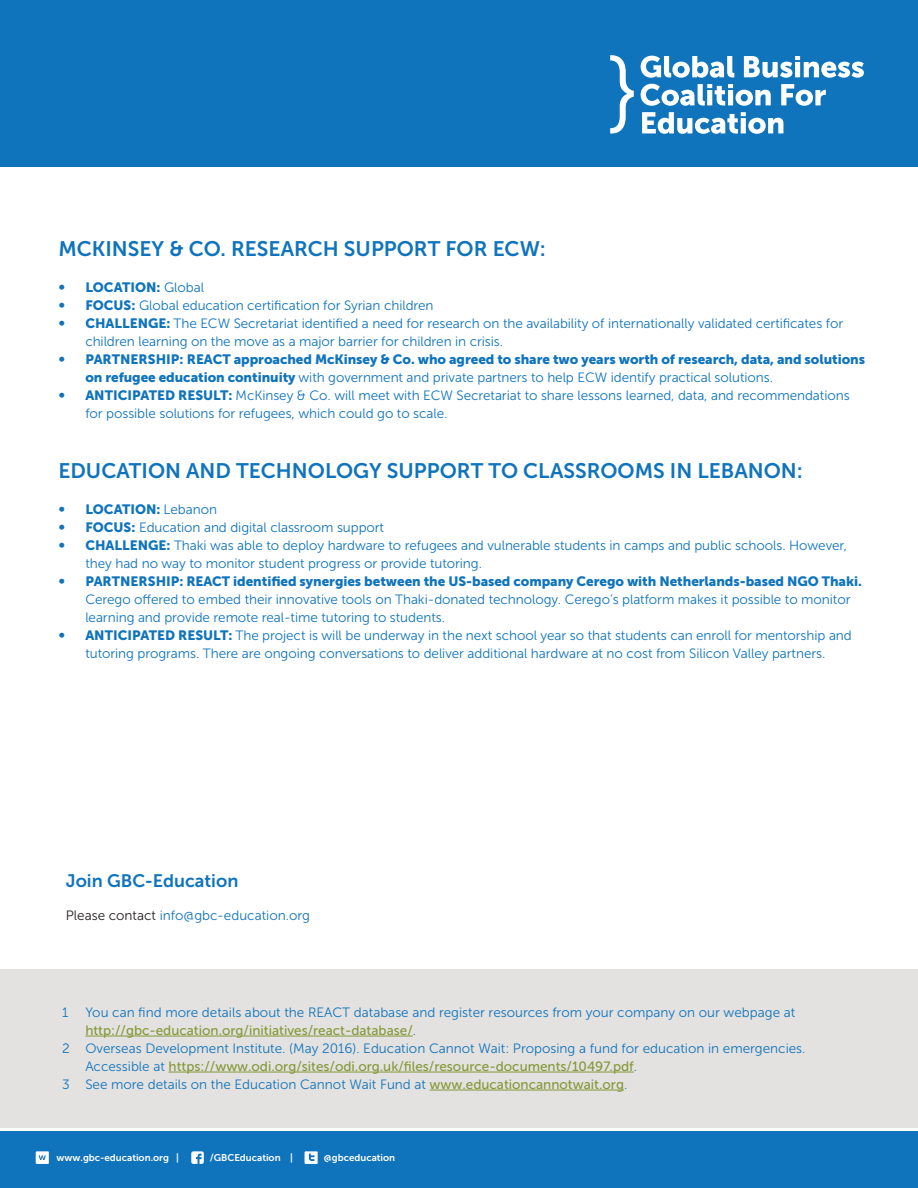
<style>
.page{position:relative;width:918px;height:1188px;background:#fff}
.page>*{position:absolute;margin:0;border:0;box-sizing:border-box;transform-origin:0 0}
.t1{font:21px "Museo Sans 700";color:#1074bc}
.t2{font:18px "Museo Sans 700";color:#1074bc}
.t3{font:13.5px/18px "Museo Sans 300";letter-spacing:-.005em;color:#1074bc}
.t4{font:13.5px "Museo Sans 900";letter-spacing:-.005em;color:#1074bc}
.t5{font:13.5px "Museo Sans 500";color:#84983a}
.t6{font:9.75px "Museo Sans 700";color:#fff}
.s1{font-family:"Museo Sans 300"}
.s2{font-family:"Museo Sans 900"}
.s3{color:#231f20}
.s4{font-family:"Museo Sans 300";color:#1074bc}
.s5{font-family:"Museo Sans 500";color:#84983a}
</style>
<div class="page">
<div style="left:0;top:969px;width:918px;height:159px;background:#e4e2e0"></div>
<div style="left:0;top:1132px;width:918px;height:56px;background:#1074bc"></div>
<div style="left:0;top:0;width:918px;height:166px;background:#1074bc"></div>
<svg style="left:641px;top:56px;width:93px;height:22px"></svg>
<svg style="left:744px;top:56px;width:120px;height:22px"></svg>
<svg style="left:641px;top:84px;width:130px;height:22px"></svg>
<svg style="left:781px;top:84px;width:45px;height:22px"></svg>
<svg style="left:642px;top:112px;width:141px;height:22px"></svg>
<svg style="left:610px;top:55px;width:24px;height:79px"></svg>
<hr style="left:85px;top:1036px;width:328px;height:1px;background:#84983a">
<hr style="left:169px;top:1072px;width:465px;height:1px;background:#84983a">
<hr style="left:430px;top:1090px;width:194px;height:1px;background:#84983a">
<svg style="left:191px;top:1151px;width:13px;height:13px"></svg>
<svg style="left:305px;top:1151px;width:13px;height:13px"></svg>
<svg style="left:36px;top:1151px;width:13px;height:13px"></svg>
<h1 class="t1" style="left:58px;top:237px;width:489px">MCKINSEY &amp; CO. RESEARCH SUPPORT FOR ECW:</h1>
<p class="t4" style="left:58px;top:279px;width:147px">• LOCATION: <span class="s1">Global</span></p>
<p class="t3" style="left:58px;top:296px;width:377px"><span class="s2">• FOCUS:</span> Global education certification for Syrian children</p>
<p class="t3" style="left:85px;top:314px;width:759px;text-indent:-27px"><span class="s2">• CHALLENGE:</span> The ECW Secretariat identified a need for research on the availability of internationally validated certificates for children learning on the move as a major barrier for children in crisis.</p>
<p class="t4" style="left:58px;top:351px;width:808px">• PARTNERSHIP: REACT approached McKinsey &amp; Co. who agreed to share two years worth of research, data, and solutions</p>
<p class="t3" style="left:85px;top:368px;width:689px"><span class="s2">on refugee education continuity</span> with government and private partners to help ECW identify practical solutions.</p>
<p class="t3" style="left:85px;top:386px;width:766px;text-indent:-27px"><span class="s2">• ANTICIPATED RESULT:</span> McKinsey &amp; Co. will meet with ECW Secretariat to share lessons learned, data, and recommendations for possible solutions for refugees, which could go to scale.</p>
<h1 class="t1" style="left:58px;top:459px;width:746px">EDUCATION AND TECHNOLOGY SUPPORT TO CLASSROOMS IN LEBANON:</h1>
<p class="t4" style="left:58px;top:501px;width:160px">• LOCATION: <span class="s1">Lebanon</span></p>
<p class="t3" style="left:58px;top:518px;width:327px"><span class="s2">• FOCUS:</span> Education and digital classroom support</p>
<p class="t3" style="left:85px;top:536px;width:763px;text-indent:-27px"><span class="s2">• CHALLENGE:</span> Thaki was able to deploy hardware to refugees and vulnerable students in camps and public schools. However, they had no way to monitor student progress or provide tutoring.</p>
<p class="t4" style="left:58px;top:573px;width:805px">• PARTNERSHIP: REACT identified synergies between the US-based company Cerego with Netherlands-based NGO Thaki.</p>
<p class="t3" style="left:85px;top:590px;width:767px">Cerego offered to embed their innovative tools on Thaki-donated technology. Cerego’s platform makes it possible to monitor learning and provide remote real-time tutoring to students.</p>
<p class="t3" style="left:58px;top:626px;width:795px;text-align:center"><span class="s2">• ANTICIPATED RESULT:</span> The project is will be underway in the next school year so that students can enroll for mentorship and tutoring programs. There are ongoing conversations to deliver additional hardware at no cost from Silicon Valley partners.</p>
<h2 class="t2" style="left:66px;top:871px;width:174px">Join GBC-Education</h2>
<p class="t3" style="left:66px;top:906px;width:246px"><span class="s3">Please contact</span> info@gbc-education.org</p>
<p class="t3" style="left:62px;top:1003px;width:8px">1</p>
<p class="t3" style="left:62px;top:1039px;width:9px">2</p>
<p class="t3" style="left:62px;top:1075px;width:9px">3</p>
<p class="t3" style="left:85px;top:1003px;width:711px">You can find more details about the REACT database and register resources from your company on our webpage at</p>
<p class="t5" style="left:85px;top:1023px;width:332px">http://gbc-education.org/initiatives/react-database/<span class="s4">.</span></p>
<p class="t3" style="left:85px;top:1039px;width:722px">Overseas Development Institute. (May 2016). Education Cannot Wait: Proposing a fund for education in emergencies.</p>
<p class="t5" style="left:85px;top:1059px;width:553px"><span class="s4">Accessible at</span> https://www.odi.org/sites/odi.org.uk/files/resource-documents/10497.pdf<span class="s4">.</span></p>
<p class="t3" style="left:85px;top:1075px;width:544px">See more details on the Education Cannot Wait Fund at <span class="s5">www.educationcannotwait.org</span>.</p>
<p class="t6" style="left:57px;top:1152px;width:124px">www.gbc-education.org |</p>
<p class="t6" style="left:210px;top:1152px;width:85px">/GBCEducation |</p>
<p class="t6" style="left:324px;top:1152px;width:73px">@gbceducation</p>
</div>
